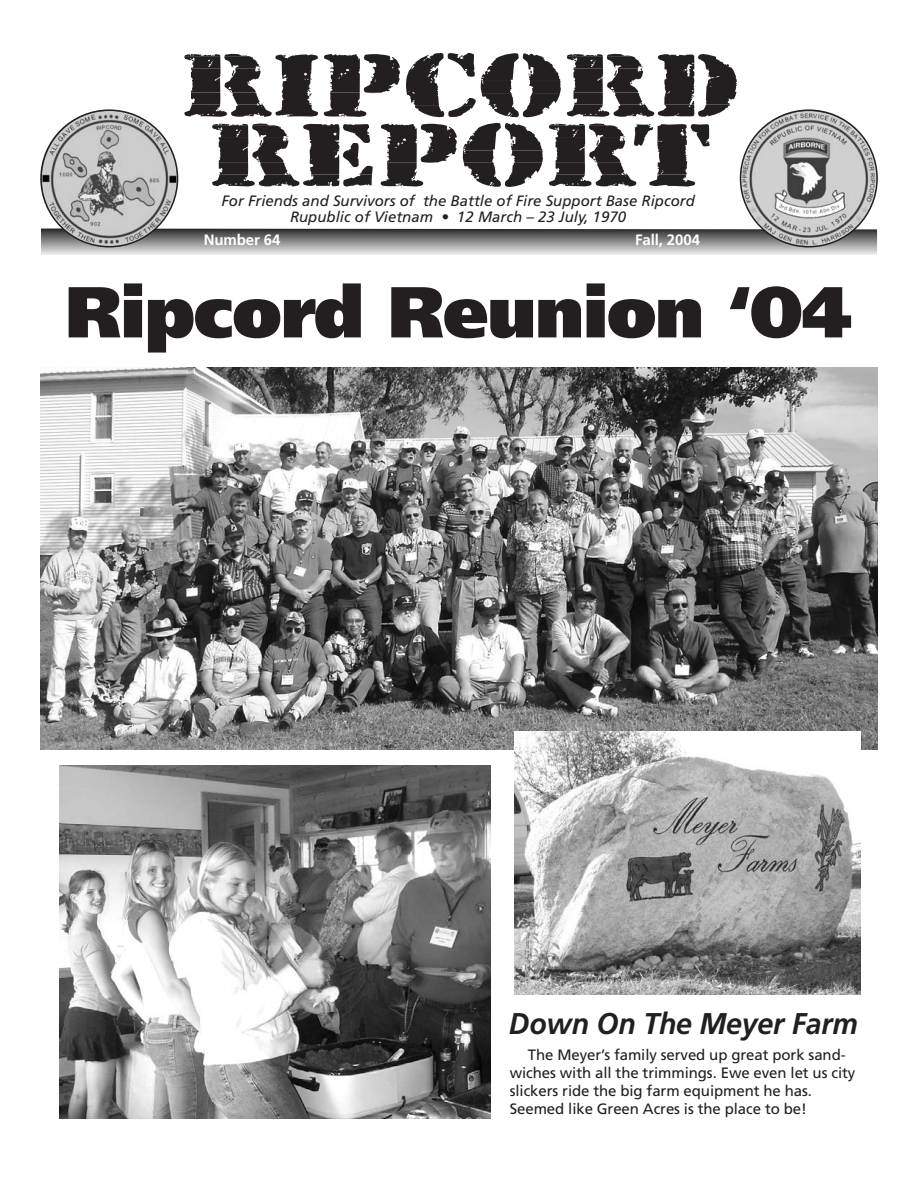
<style>
.page{position:relative;width:918px;height:1188px;background:#fff}
.page>*{position:absolute;margin:0;border:0;box-sizing:border-box;transform-origin:0 0}
.t1{font:900 72px "Frutiger";letter-spacing:-.02em;color:#231f20}
.t2{font:italic 700 30px "Frutiger";letter-spacing:-.005em;color:#231f20;scale:.95 1}
.t3{font:15px/18px "Frutiger";letter-spacing:-.005em;color:#231f20}
.t4{font:italic 15px/16.5px "Frutiger";color:#231f20;text-align:center}
.t5{font:700 15px "Frutiger";letter-spacing:-.005em;color:#fff}
</style>
<div class="page">
<hr style="left:41px;top:229px;width:836px;height:1px;background:#2b2829">
<hr style="left:41px;top:230px;width:836px;height:1px;background:#343334">
<hr style="left:41px;top:231px;width:836px;height:1px;background:#3d3c3e">
<svg style="left:41px;top:232px;width:836px;height:23px;background:#9e9e9f"></svg>
<svg style="left:212px;top:124px;width:161px;height:63px"></svg>
<svg style="left:381px;top:124px;width:76px;height:63px"></svg>
<svg style="left:463px;top:123px;width:80px;height:64px"></svg>
<svg style="left:549px;top:124px;width:161px;height:63px"></svg>
<svg style="left:184px;top:54px;width:134px;height:63px"></svg>
<svg style="left:324px;top:54px;width:76px;height:63px"></svg>
<svg style="left:406px;top:53px;width:155px;height:64px"></svg>
<svg style="left:567px;top:54px;width:170px;height:63px"></svg>
<img style="left:41px;top:110px;width:137px;height:137px;border-radius:50%">
<img style="left:741px;top:110px;width:136px;height:137px;border-radius:50%">
<img style="left:40px;top:367px;width:838px;height:382px">
<img style="left:515px;top:731px;width:345px;height:263px">
<img style="left:59px;top:766px;width:431px;height:353px">
<p class="t4" style="left:221px;top:193px;width:475px">For Friends and Survivors of the Battle of Fire Support Base Ripcord<br>Rupublic of Vietnam • 12 March – 23 July, 1970</p>
<p class="t5" style="left:204px;top:234px;width:78px">Number 64</p>
<p class="t5" style="left:635px;top:234px;width:66px">Fall, 2004</p>
<h1 class="t1" style="left:66px;top:283px;width:788px">Ripcord Reunion ‘04</h1>
<h2 class="t2" style="left:509px;top:1011px;width:369px">Down On The Meyer Farm</h2>
<p class="t3" style="left:510px;top:1047px;width:347px;text-indent:18px">The Meyer’s family served up great pork sand&shy;wiches with all the trimmings. Ewe even let us city slickers ride the big farm equipment he has.<br>Seemed like Green Acres is the place to be!</p>
</div>
